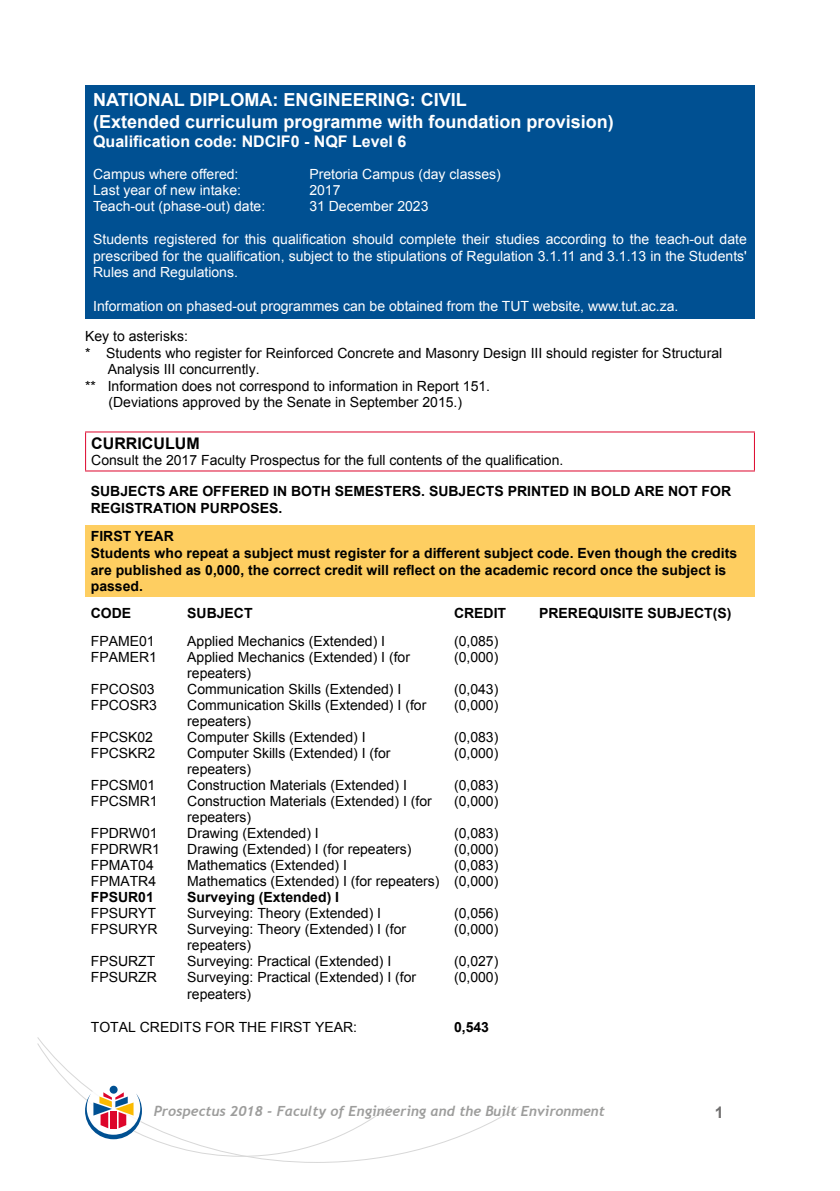
<style>
.page{position:relative;width:840px;height:1191px;background:#fff}
.page>*{position:absolute;margin:0;border:0;box-sizing:border-box;transform-origin:0 0}
.t1{font:700 18px/21.6px "Arial";color:#fff}
.t2{font:700 16px "Arial";color:#fff}
.t3{font:700 16px "Arial";color:#000}
.t4{font:700 16px "Arial";color:#706f6f}
.t5{font:14px "Arial";color:#000}
.t6{font:14px/16.8px "Arial";color:#fff;text-align:justify}
.t7{font:700 14px/16.8px "Arial";color:#000}
.t8{font:italic 700 14px "Trebuchet";color:#9d9d9c}
</style>
<div class="page">
<svg style="left:37px;top:1037px;width:482px;height:125px"></svg>
<svg style="left:37px;top:1043px;width:353px;height:113px"></svg>
<div style="left:85px;top:85px;width:669px;height:234px;background:#005092"></div>
<hr style="left:85px;top:431px;width:669px;height:1px;background:#dd052b">
<hr style="left:85px;top:432px;width:1px;height:38px;background:#dd052b">
<hr style="left:753px;top:432px;width:1px;height:38px;background:#dd052b">
<hr style="left:85px;top:470px;width:669px;height:1px;background:#dd052b">
<div style="left:85px;top:525px;width:669px;height:72px;background:#fece61"></div>
<p class="t1" style="left:93px;top:89px;width:522px">NATIONAL DIPLOMA: ENGINEERING: CIVIL<br>(Extended curriculum programme with foundation provision)</p>
<p class="t2" style="left:93px;top:130px;width:314px">Qualification code: NDCIF0 - NQF Level 6</p>
<p class="t6" style="left:93px;top:166px;width:147px">Campus where offered:</p>
<p class="t6" style="left:309px;top:166px;width:193px">Pretoria Campus (day classes)</p>
<p class="t6" style="left:93px;top:182px;width:149px">Last year of new intake:</p>
<p class="t6" style="left:309px;top:182px;width:33px">2017</p>
<p class="t6" style="left:93px;top:198px;width:173px">Teach-out (phase-out) date:</p>
<p class="t6" style="left:309px;top:198px;width:121px">31 December 2023</p>
<p class="t6" style="left:93px;top:230px;width:655px">Students registered for this qualification should complete their studies according to the teach-out date prescribed for the qualification, subject to the stipulations of Regulation 3.1.11 and 3.1.13 in the Students' Rules and Regulations.</p>
<p class="t6" style="left:93px;top:298px;width:586px">Information on phased-out programmes can be obtained from the TUT website, www.tut.ac.za.</p>
<p class="t5" style="left:85px;top:327px;width:104px">Key to asterisks:</p>
<p class="t5" style="left:85px;top:343px;width:638px">* Students who register for Reinforced Concrete and Masonry Design III should register for Structural</p>
<p class="t5" style="left:108px;top:360px;width:153px">Analysis III concurrently.</p>
<p class="t5" style="left:85px;top:376px;width:406px">** Information does not correspond to information in Report 151.</p>
<p class="t5" style="left:108px;top:392px;width:355px">(Deviations approved by the Senate in September 2015.)</p>
<p class="t3" style="left:91px;top:432px;width:110px">CURRICULUM</p>
<p class="t5" style="left:91px;top:451px;width:473px">Consult the 2017 Faculty Prospectus for the full contents of the qualification.</p>
<p class="t7" style="left:91px;top:483px;width:641px">SUBJECTS ARE OFFERED IN BOTH SEMESTERS. SUBJECTS PRINTED IN BOLD ARE NOT FOR<br>REGISTRATION PURPOSES.</p>
<p class="t7" style="left:91px;top:528px;width:647px">FIRST YEAR<br>Students who repeat a subject must register for a different subject code. Even though the credits are published as 0,000, the correct credit will reflect on the academic record once the subject is passed.</p>
<p class="t7" style="left:91px;top:604px;width:42px">CODE</p>
<p class="t7" style="left:187px;top:604px;width:67px">SUBJECT</p>
<p class="t7" style="left:454px;top:604px;width:54px">CREDIT</p>
<p class="t7" style="left:539px;top:604px;width:194px">PREREQUISITE SUBJECT(S)</p>
<p class="t5" style="left:91px;top:631px;width:65px">FPAME01</p>
<p class="t5" style="left:187px;top:631px;width:199px">Applied Mechanics (Extended) I</p>
<p class="t5" style="left:454px;top:631px;width:46px">(0,085)</p>
<p class="t5" style="left:91px;top:647px;width:68px">FPAMER1</p>
<p class="t5" style="left:187px;top:647px;width:224px">Applied Mechanics (Extended) I (for</p>
<p class="t5" style="left:454px;top:647px;width:46px">(0,000)</p>
<p class="t5" style="left:187px;top:663px;width:65px">repeaters)</p>
<p class="t5" style="left:91px;top:679px;width:65px">FPCOS03</p>
<p class="t5" style="left:187px;top:679px;width:215px">Communication Skills (Extended) I</p>
<p class="t5" style="left:454px;top:679px;width:46px">(0,043)</p>
<p class="t5" style="left:91px;top:695px;width:68px">FPCOSR3</p>
<p class="t5" style="left:187px;top:695px;width:240px">Communication Skills (Extended) I (for</p>
<p class="t5" style="left:454px;top:695px;width:46px">(0,000)</p>
<p class="t5" style="left:187px;top:711px;width:65px">repeaters)</p>
<p class="t5" style="left:91px;top:727px;width:64px">FPCSK02</p>
<p class="t5" style="left:187px;top:727px;width:180px">Computer Skills (Extended) I</p>
<p class="t5" style="left:454px;top:727px;width:46px">(0,083)</p>
<p class="t5" style="left:91px;top:743px;width:66px">FPCSKR2</p>
<p class="t5" style="left:187px;top:743px;width:205px">Computer Skills (Extended) I (for</p>
<p class="t5" style="left:454px;top:743px;width:46px">(0,000)</p>
<p class="t5" style="left:187px;top:759px;width:65px">repeaters)</p>
<p class="t5" style="left:91px;top:775px;width:66px">FPCSM01</p>
<p class="t5" style="left:187px;top:775px;width:221px">Construction Materials (Extended) I</p>
<p class="t5" style="left:454px;top:775px;width:46px">(0,083)</p>
<p class="t5" style="left:91px;top:791px;width:68px">FPCSMR1</p>
<p class="t5" style="left:187px;top:791px;width:246px">Construction Materials (Extended) I (for</p>
<p class="t5" style="left:454px;top:791px;width:46px">(0,000)</p>
<p class="t5" style="left:187px;top:807px;width:65px">repeaters)</p>
<p class="t5" style="left:91px;top:823px;width:68px">FPDRW01</p>
<p class="t5" style="left:187px;top:823px;width:133px">Drawing (Extended) I</p>
<p class="t5" style="left:454px;top:823px;width:46px">(0,083)</p>
<p class="t5" style="left:91px;top:839px;width:71px">FPDRWR1</p>
<p class="t5" style="left:187px;top:839px;width:226px">Drawing (Extended) I (for repeaters)</p>
<p class="t5" style="left:454px;top:839px;width:46px">(0,000)</p>
<p class="t5" style="left:91px;top:855px;width:65px">FPMAT04</p>
<p class="t5" style="left:187px;top:855px;width:161px">Mathematics (Extended) I</p>
<p class="t5" style="left:454px;top:855px;width:46px">(0,083)</p>
<p class="t5" style="left:91px;top:871px;width:67px">FPMATR4</p>
<p class="t5" style="left:187px;top:871px;width:312px">Mathematics (Extended) I (for repeaters) (0,000)</p>
<p class="t7" style="left:91px;top:889px;width:65px">FPSUR01</p>
<p class="t7" style="left:187px;top:889px;width:153px">Surveying (Extended) I</p>
<p class="t5" style="left:91px;top:903px;width:67px">FPSURYT</p>
<p class="t5" style="left:187px;top:903px;width:195px">Surveying: Theory (Extended) I</p>
<p class="t5" style="left:454px;top:903px;width:46px">(0,056)</p>
<p class="t5" style="left:91px;top:919px;width:68px">FPSURYR</p>
<p class="t5" style="left:187px;top:919px;width:220px">Surveying: Theory (Extended) I (for</p>
<p class="t5" style="left:454px;top:919px;width:46px">(0,000)</p>
<p class="t5" style="left:187px;top:935px;width:65px">repeaters)</p>
<p class="t5" style="left:91px;top:951px;width:66px">FPSURZT</p>
<p class="t5" style="left:187px;top:951px;width:205px">Surveying: Practical (Extended) I</p>
<p class="t5" style="left:454px;top:951px;width:46px">(0,027)</p>
<p class="t5" style="left:91px;top:967px;width:68px">FPSURZR</p>
<p class="t5" style="left:187px;top:967px;width:230px">Surveying: Practical (Extended) I (for</p>
<p class="t5" style="left:454px;top:967px;width:46px">(0,000)</p>
<p class="t5" style="left:187px;top:984px;width:65px">repeaters)</p>
<p class="t5" style="left:91px;top:1018px;width:268px">TOTAL CREDITS FOR THE FIRST YEAR:</p>
<p class="t7" style="left:454px;top:1019px;width:37px">0,543</p>
<p class="t8" style="left:154px;top:1102px;width:452px">Prospectus 2018 - Faculty of Engineering and the Built Environment</p>
<p class="t4" style="left:714px;top:1100px;width:10px">1</p>
</div>
